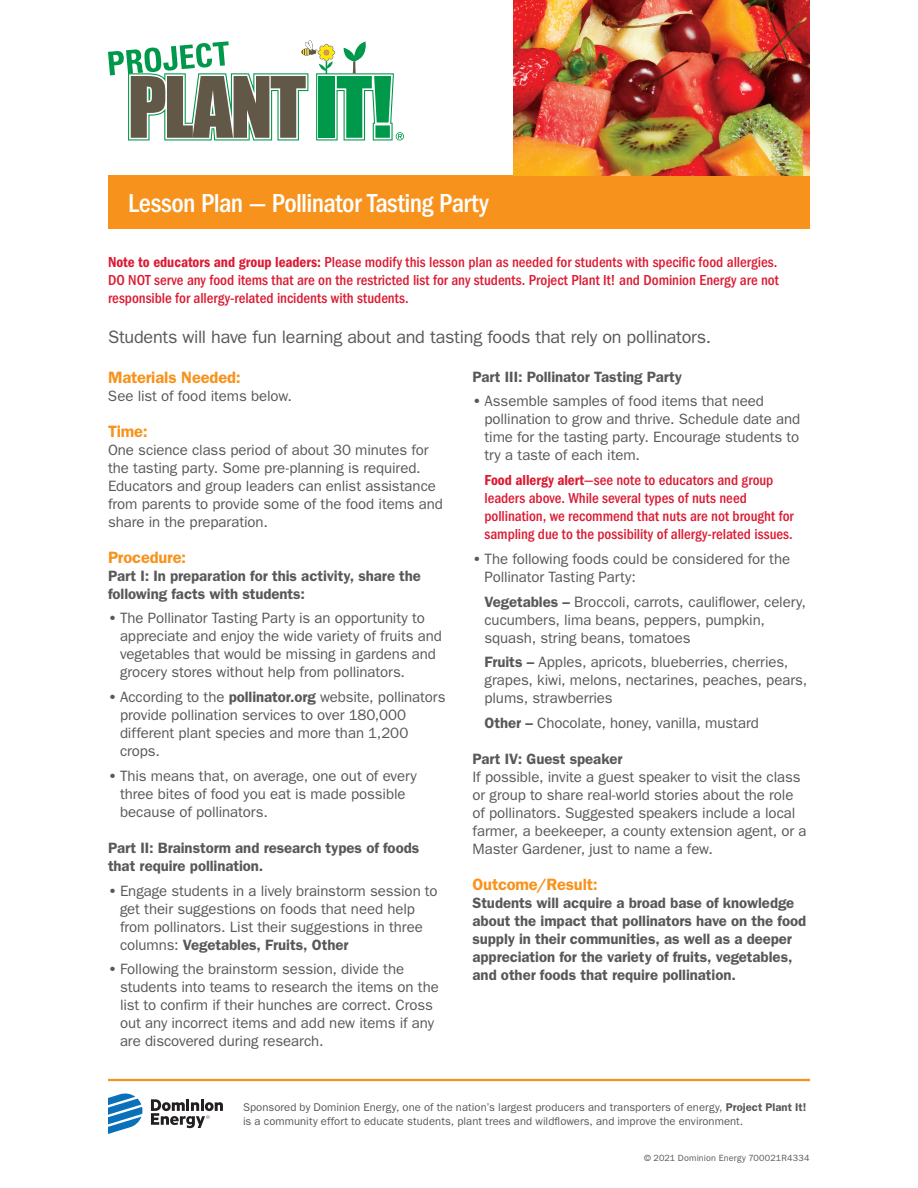
<style>
.page{position:relative;width:918px;height:1188px;background:#fff}
.page>*{position:absolute;margin:0;border:0;box-sizing:border-box;transform-origin:0 0}
.t1{font:500 condensed 27px "ITC Franklin Gothic Std";letter-spacing:-.025em;color:#fff}
.t2{font:18px "ITC Franklin Gothic Std";letter-spacing:-.015em;color:#57585a}
.t3{font:600 16.5px "ITC Franklin Gothic Std";letter-spacing:-.005em;color:#f7931d}
.t4{font:15px/18px "ITC Franklin Gothic Std";letter-spacing:-.005em;color:#57585a}
.t5{font:500 condensed 15px/18px "ITC Franklin Gothic Std";color:#dc1a32;text-align:justify}
.t6{font:600 15px/18px "ITC Franklin Gothic Std";letter-spacing:-.005em;color:#57585a}
.t7{font:11.25px/14.2px "ITC Franklin Gothic Std";letter-spacing:.005em;color:#57585a}
.t8{font:9px "ITC Franklin Gothic Std";letter-spacing:.015em;color:#57585a}
.s1{font-family:"ITC Franklin Gothic Std Dm Cd";font-weight:400;font-stretch:normal}
.s2{font-weight:600}
</style>
<div class="page">
<div style="left:108px;top:176px;width:702px;height:54px;background:#f7931d"></div>
<hr style="left:108px;top:1079px;width:702px;height:2px;background:#f7931d">
<svg style="left:108px;top:1093px;width:35px;height:41px"></svg>
<svg style="left:151px;top:1099px;width:72px;height:29px"></svg>
<img style="left:513px;top:0;width:297px;height:176px">
<svg style="left:108px;top:41px;width:296px;height:99px"></svg>
<h1 class="t1" style="left:128px;top:188px;width:362px">Lesson Plan — Pollinator Tasting Party</h1>
<p class="t5" style="left:108px;top:253px;width:673px"><span class="s1">Note to educators and group leaders:</span> Please modify this lesson plan as needed for students with specific food allergies.<br>DO NOT serve any food items that are on the restricted list for any students. Project Plant It! and Dominion Energy are not responsible for allergy-related incidents with students.</p>
<p class="t2" style="left:108px;top:327px;width:605px">Students will have fun learning about and tasting foods that rely on pollinators.</p>
<p class="t6" style="left:472px;top:367px;width:211px">Part III: Pollinator Tasting Party</p>
<p class="t4" style="left:484px;top:392px;width:317px;text-indent:-12px"><span class="s2">•</span> Assemble samples of food items that need pollination to grow and thrive. Schedule date and time for the tasting party. Encourage students to try a taste of each item.</p>
<p class="t5" style="left:484px;top:471px;width:311px;text-align:left"><span class="s1">Food allergy alert</span>—see note to educators and group leaders above. While several types of nuts need pollination, we recommend that nuts are not brought for sampling due to the possibility of allergy-related issues.</p>
<p class="t4" style="left:484px;top:550px;width:307px;text-indent:-12px"><span class="s2">•</span> The following foods could be considered for the<br>Pollinator Tasting Party:</p>
<p class="t4" style="left:484px;top:593px;width:323px"><span class="s2">Vegetables –</span> Broccoli, carrots, cauliflower, celery, cucumbers, lima beans, peppers, pumpkin, squash, string beans, tomatoes</p>
<p class="t4" style="left:484px;top:653px;width:324px"><span class="s2">Fruits –</span> Apples, apricots, blueberries, cherries, grapes, kiwi, melons, nectarines, peaches, pears, plums, strawberries</p>
<p class="t4" style="left:484px;top:714px;width:276px"><span class="s2">Other –</span> Chocolate, honey, vanilla, mustard</p>
<p class="t6" style="left:472px;top:750px;width:151px">Part IV: Guest speaker</p>
<p class="t4" style="left:472px;top:768px;width:336px">If possible, invite a guest speaker to visit the class or group to share real-world stories about the role of pollinators. Suggested speakers include a local farmer, a beekeeper, a county extension agent, or a Master Gardener, just to name a few.</p>
<p class="t3" style="left:472px;top:875px;width:127px">Outcome/Result:</p>
<p class="t6" style="left:472px;top:894px;width:335px">Students will acquire a broad base of knowledge about the impact that pollinators have on the food supply in their communities, as well as a deeper appreciation for the variety of fruits, vegetables, and other foods that require pollination.</p>
<p class="t3" style="left:108px;top:367px;width:134px">Materials Needed:</p>
<p class="t4" style="left:108px;top:387px;width:186px">See list of food items below.</p>
<p class="t3" style="left:108px;top:421px;width:41px">Time:</p>
<p class="t4" style="left:108px;top:441px;width:337px">One science class period of about 30 minutes for the tasting party. Some pre-planning is required.<br>Educators and group leaders can enlist assistance from parents to provide some of the food items and share in the preparation.</p>
<p class="t3" style="left:108px;top:547px;width:80px">Procedure:</p>
<p class="t6" style="left:108px;top:566px;width:315px">Part I: In preparation for this activity, share the following facts with students:</p>
<p class="t4" style="left:120px;top:609px;width:324px;text-indent:-12px"><span class="s2">•</span> The Pollinator Tasting Party is an opportunity to appreciate and enjoy the wide variety of fruits and vegetables that would be missing in gardens and grocery stores without help from pollinators.</p>
<p class="t4" style="left:120px;top:688px;width:327px;text-indent:-12px"><span class="s2">•</span> According to the <span class="s2">pollinator.org</span> website, pollinators provide pollination services to over 180,000 different plant species and more than 1,200 crops.</p>
<p class="t4" style="left:120px;top:767px;width:298px;text-indent:-12px"><span class="s2">•</span> This means that, on average, one out of every three bites of food you eat is made possible because of pollinators.</p>
<p class="t6" style="left:108px;top:839px;width:313px">Part II: Brainstorm and research types of foods that require pollination.</p>
<p class="t4" style="left:120px;top:882px;width:319px;text-indent:-12px"><span class="s2">•</span> Engage students in a lively brainstorm session to get their suggestions on foods that need help from pollinators. List their suggestions in three columns: <span class="s2">Vegetables, Fruits, Other</span></p>
<p class="t4" style="left:120px;top:960px;width:320px;text-indent:-12px"><span class="s2">•</span> Following the brainstorm session, divide the students into teams to research the items on the list to confirm if their hunches are correct. Cross out any incorrect items and add new items if any are discovered during research.</p>
<p class="t7" style="left:243px;top:1100px;width:565px">Sponsored by Dominion Energy, one of the nation’s largest producers and transporters of energy, <span class="s2">Project Plant It! </span>is a community effort to educate students, plant trees and wildflowers, and improve the environment.</p>
<p class="t8" style="left:644px;top:1153px;width:167px">© 2021 Dominion Energy 700021R4334</p>
</div>
